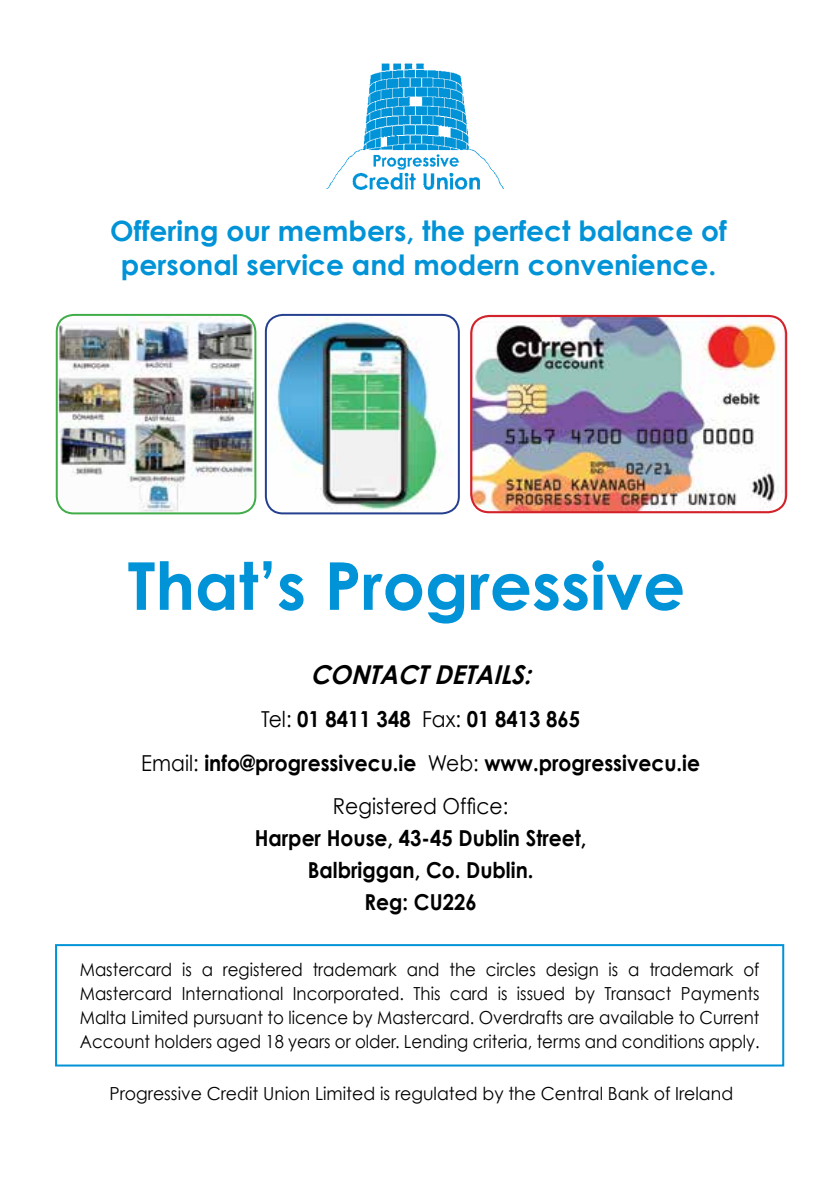
<style>
.page{position:relative;width:840px;height:1191px;background:#fff}
.page>*{position:absolute;margin:0;border:0;box-sizing:border-box;transform-origin:0 0}
.t1{font:700 66px "Century Gothic";color:#0193d7}
.t2{font:700 28px/33.6px "Century Gothic";color:#0193d7;text-align:center}
.t3{font:italic 700 26px "Century Gothic";color:#000;scale:.95 1}
.t4{font:700 22px/43.4px "Century Gothic";color:#000;text-align:center;scale:.92 1}
.t5{font:18px/24px "Century Gothic";color:#000;text-align:justify;scale:.92 1}
.t6{font:18px "Century Gothic";color:#000;scale:.96 1}
.s1{font-weight:400}
</style>
<div class="page">
<img style="left:326px;top:63px;width:178px;height:127px">
<img style="left:59px;top:315px;width:196px;height:198px">
<div style="left:56px;top:314px;width:200px;height:200px;border:2px solid #41ad49;border-radius:17px"></div>
<img style="left:269px;top:315px;width:186px;height:198px">
<div style="left:265px;top:314px;width:194px;height:200px;border:2px solid #25408f;border-radius:17px"></div>
<img style="left:471px;top:316px;width:314px;height:196px">
<div style="left:470px;top:315px;width:316px;height:198px;border:2px solid #d2232a;border-radius:18px"></div>
<div style="left:55px;top:944px;width:728px;height:122px;border:2px solid #0193d7"></div>
<h2 class="t2" style="left:110px;top:213px;width:617px">Offering our members, the perfect balance of personal service and modern convenience.</h2>
<h1 class="t1" style="left:127px;top:544px;width:559px">That’s Progressive</h1>
<h3 class="t3" style="left:310px;top:658px;width:79px">CONTACT</h3>
<h3 class="t3" style="left:434px;top:658px;width:111px">DETAI LS:</h3>
<p class="t4" style="left:141px;top:697px;width:608px"><span class="s1">Tel:</span> 01 8411 348 <span class="s1">Fax:</span> 01 8413 865<br><span class="s1">Email:</span> info@progressivecu.ie <span class="s1">Web:</span> www.progressivecu.ie<br><span class="s1">Registered Office:</span></p>
<p class="t4" style="left:254px;top:821px;width:362px;line-height:32px">Harper House, 43-45 Dublin Street,<br>Balbriggan, Co. Dublin.<br>Reg: CU226</p>
<p class="t5" style="left:80px;top:957px;width:740px">Mastercard is a registered trademark and the circles design is a trademark of Mastercard International Incorporated. This card is issued by Transact Payments Malta Limited pursuant to licence by Mastercard. Overdrafts are available to Current Account holders aged 18 years or older. Lending criteria, terms and conditions apply.</p>
<p class="t6" style="left:109px;top:1082px;width:650px">Progressive Credit Union Limited is regulated by the Central Bank of Ireland</p>
</div>
